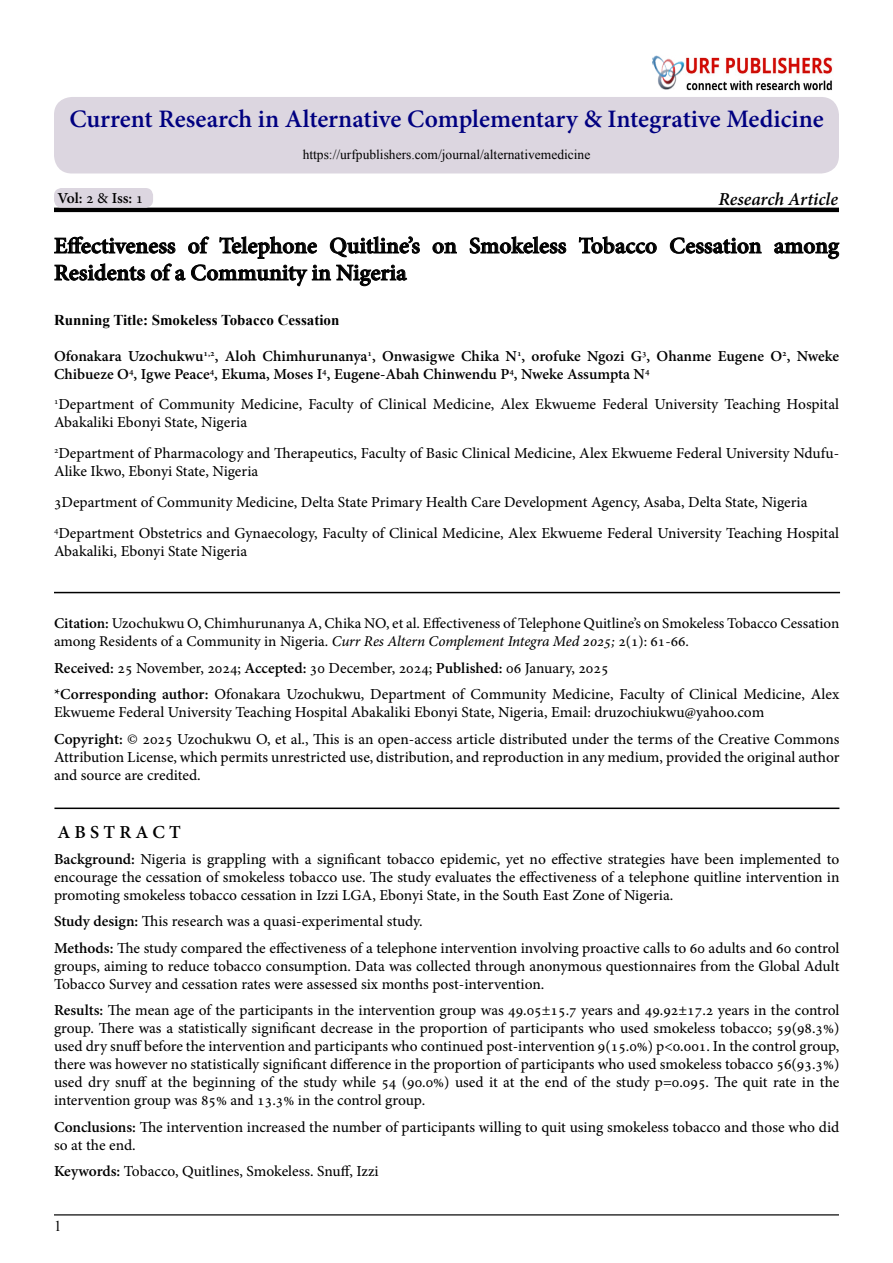
<style>
.page{position:relative;width:893px;height:1263px;background:#fff}
.page>*{position:absolute;margin:0;border:0;box-sizing:border-box;transform-origin:0 0}
.t1{font:700 24.75px "Adobe Hebrew";letter-spacing:-.005em;color:#000080}
.t2{font:700 22.5px/27px "Adobe Hebrew";color:#000}
.t3{font:italic 700 18px "Adobe Hebrew";letter-spacing:-.005em;color:#000}
.t4{font:700 18px "Adobe Hebrew";letter-spacing:.23em;color:#000}
.t5{font:15px/18px "Adobe Hebrew";color:#000}
.t6{font:700 15px "Adobe Hebrew";color:#000}
.t7{font:700 15px "Times New Roman";color:#000}
.t8{font:15px "Times New Roman";color:#000}
.t9{font:14.7px/18px "Adobe Hebrew";color:#000}
.t10{font:13.5px "Times New Roman";color:#000}
.t11{font:700 8.7px "Adobe Hebrew";color:#000}
.t12{font:8.7px "Adobe Hebrew";color:#000}
.s1{font-weight:400}
.s2{font-size:15px}
.s3{font-weight:700}
.s4{font-style:italic}
</style>
<div class="page">
<hr style="left:54px;top:208px;width:785px;height:4px;background:#000">
<svg style="left:432px;top:242px;width:25px;height:12px"></svg>
<svg style="left:469px;top:236px;width:98px;height:18px"></svg>
<svg style="left:579px;top:236px;width:78px;height:18px"></svg>
<svg style="left:670px;top:237px;width:92px;height:17px"></svg>
<svg style="left:774px;top:242px;width:66px;height:17px"></svg>
<svg style="left:54px;top:236px;width:366px;height:50px"></svg>
<hr style="left:54px;top:592px;width:786px;height:1px;background:#000">
<hr style="left:54px;top:1214px;width:785px;height:1px;background:#000">
<div style="left:54px;top:188px;width:99px;height:20px;background:#dcd6e0;border-radius:8px"></div>
<div style="left:54px;top:97px;width:785px;height:76px;background:#dcd6e0;border-radius:18px"></div>
<img style="left:697px;top:57px;width:136px;height:33px">
<div style="left:641px;top:44px;width:56px;height:46px;background:#000;opacity:.5"></div>
<div style="left:642px;top:46px;width:50px;height:44px;background:#fff"></div>
<div style="left:651px;top:55px;width:44px;height:35px;background:#000;opacity:.75"></div>
<hr style="left:54px;top:807px;width:785px;height:2px;background:#000">
<h1 class="t1" style="left:69px;top:104px;width:756px">Current Research in Alternative Complementary &amp; Integrative Medicine</h1>
<p class="t10" style="left:303px;top:145px;width:289px">https://urfpublishers.com/journal/alternativemedicine</p>
<p class="t6" style="left:57px;top:189px;width:87px">Vol <span class="s1">2</span>: <span class="s1">&amp;</span> Iss <span class="s1">1</span>:</p>
<p class="t3" style="left:718px;top:188px;width:121px">Research Article</p>
<h2 class="t2" style="left:329px;top:232px;width:92px">Quitlines’</h2>
<h2 class="t2" style="left:54px;top:232px;width:354px">Effectiveness<br>Residents of a Community in Nigeria</h2>
<h2 class="t2" style="left:188px;top:232px;width:21px">of</h2>
<h2 class="t2" style="left:219px;top:232px;width:99px">Telephone</h2>
<h2 class="t2" style="left:432px;top:232px;width:26px">on</h2>
<h2 class="t2" style="left:469px;top:232px;width:99px">Smokeless</h2>
<h2 class="t2" style="left:579px;top:232px;width:80px">Tobacco</h2>
<h2 class="t2" style="left:669px;top:232px;width:94px">Cessation</h2>
<h2 class="t2" style="left:774px;top:232px;width:67px">among</h2>
<p class="t7" style="left:54px;top:310px;width:287px">Running Title: Smokeless Tobacco Cessation</p>
<p class="t6" style="left:54px;top:347px;width:151px">Ofonakara Uzochukwu</p>
<p class="t11" style="left:517px;top:348px;width:6px">1</p>
<p class="t11" style="left:642px;top:348px;width:6px">3</p>
<p class="t11" style="left:782px;top:348px;width:6px">2</p>
<p class="t11" style="left:129px;top:366px;width:6px">4</p>
<p class="t6" style="left:225px;top:347px;width:616px">Aloh Chimhurunanya , Onwasigwe Chika N , orofuke Ngozi G , Ohanme Eugene O , Nweke</p>
<p class="t11" style="left:204px;top:348px;width:17px">1,2<span class="s2">,</span></p>
<p class="t11" style="left:368px;top:348px;width:6px">1</p>
<p class="t6" style="left:54px;top:365px;width:261px">Chibueze O , Igwe Peace , Ekuma, Moses</p>
<p class="t6" style="left:327px;top:365px;width:172px">, Eugene-Abah Chinwendu</p>
<p class="t11" style="left:645px;top:366px;width:6px">4</p>
<p class="t6" style="left:514px;top:365px;width:133px">, Nweke Assumpta N</p>
<p class="t11" style="left:210px;top:366px;width:6px">4</p>
<p class="t11" style="left:317px;top:366px;width:12px">4<span class="s2">I</span></p>
<p class="t11" style="left:500px;top:366px;width:15px">4<span class="s2">P</span></p>
<p class="t5" style="left:54px;top:396px;width:787px">Department of Community Medicine, Faculty of Clinical Medicine, Alex Ekwueme Federal University Teaching Hospital<br>Abakaliki Ebonyi State, Nigeria</p>
<p class="t12" style="left:54px;top:445px;width:6px">2</p>
<p class="t5" style="left:54px;top:462px;width:206px">Alike Ikwo, Ebonyi State, Nigeria</p>
<p class="t12" style="left:54px;top:396px;width:6px">1</p>
<p class="t5" style="left:58px;top:444px;width:782px">Department of Pharmacology and Therapeutics, Faculty of Basic Clinical Medicine, Alex Ekwueme Federal University Ndufu-</p>
<p class="t5" style="left:54px;top:493px;width:755px">3Department of Community Medicine, Delta State Primary Health Care Development Agency, Asaba, Delta State, Nigeria</p>
<p class="t12" style="left:54px;top:525px;width:6px">4</p>
<p class="t5" style="left:54px;top:524px;width:787px">Department Obstetrics and Gynaecology, Faculty of Clinical Medicine, Alex Ekwueme Federal University Teaching Hospital<br>Abakaliki, Ebonyi State Nigeria</p>
<p class="t9" style="left:54px;top:615px;width:787px"><span class="s3">Citation:</span> Uzochukwu O, Chimhurunanya A, Chika NO, et al. Effectiveness of Telephone Quitlines’ on Smokeless Tobacco Cessation among Residents of a Community in Nigeria. <span class="s4">Curr Res Altern Complement Integra Med 2025</span> : (1)2<span class="s4">;</span> 61-66.</p>
<p class="t5" style="left:54px;top:655px;width:787px;line-height:26.5px"><span class="s3">Received:</span> 25 November, 2024; <span class="s3">Accepted:</span> 30 December, 2024; <span class="s3">Published:</span> 06 January, 2025<br><span class="s3">*Corresponding author:</span> Ofonakara Uzochukwu, Department of Community Medicine, Faculty of Clinical Medicine, Alex</p>
<p class="t5" style="left:54px;top:699px;width:787px;line-height:26.5px">Ekwueme Federal University Teaching Hospital Abakaliki Ebonyi State, Nigeria, Email: druzochiukwu@yahoo.com<br><span class="s3">Copyright:</span> © 2025 Uzochukwu O, et al., This is an open-access article distributed under the terms of the Creative Commons</p>
<p class="t5" style="left:54px;top:748px;width:787px">Attribution License, which permits unrestricted use, distribution, and reproduction in any medium, provided the original author and source are credited.</p>
<p class="t4" style="left:58px;top:821px;width:125px">AB TS RACT</p>
<p class="t5" style="left:54px;top:850px;width:787px;text-align:justify"><span class="s3">Background:</span> Nigeria is grappling with a significant tobacco epidemic, yet no effective strategies have been implemented to encourage the cessation of smokeless tobacco use. The study evaluates the effectiveness of a telephone quitline intervention in promoting smokeless tobacco cessation in Izzi LGA, Ebonyi State in, the South East Zone of Nigeria.</p>
<p class="t5" style="left:54px;top:908px;width:787px;line-height:26.5px"><span class="s3">Study design:</span> This research was a quasi-experimental study.<br><span class="s3">Methods:</span> The study compared the effectiveness of a telephone intervention involving proactive calls to 60 adults and 60 control</p>
<p class="t5" style="left:54px;top:957px;width:787px">groups, aiming to reduce tobacco consumption. Data was collected through anonymous questionnaires from the Global Adult<br>Tobacco Survey and cessation rates were assessed six months post-intervention.</p>
<p class="t5" style="left:54px;top:1001px;width:787px;text-align:justify"><span class="s3">Results:</span> The mean age of the participants in the intervention group was 49.05±15.7 years and 49.92±17.2 years in the control group. There was a statistically significant decrease in the proportion of participants who used smokeless tobacco; 59)98.3%( used dry snuffbefore the intervention and participants who continued post-intervention (9 15.0% &lt;p) 0.001. In the control group, there was however no statistically significant difference in the proportion of participants who used smokeless tobacco 56)93.3%( used dry snuff at the beginning of the study while 54 (90.0%) used it at the end of the study =p 0.095. The quit rate in the intervention group was 85% and 13.3% in the control group.</p>
<p class="t5" style="left:54px;top:1118px;width:787px"><span class="s3">Conclusions:</span> The intervention increased the number of participants willing to quit using smokeless tobacco and those who did so at the end.</p>
<p class="t5" style="left:54px;top:1162px;width:326px"><span class="s3">Keywords:</span> Tobacco, Quitlines, Smokeless. Snuff, Izzi</p>
<p class="t8" style="left:54px;top:1216px;width:9px">1</p>
</div>
